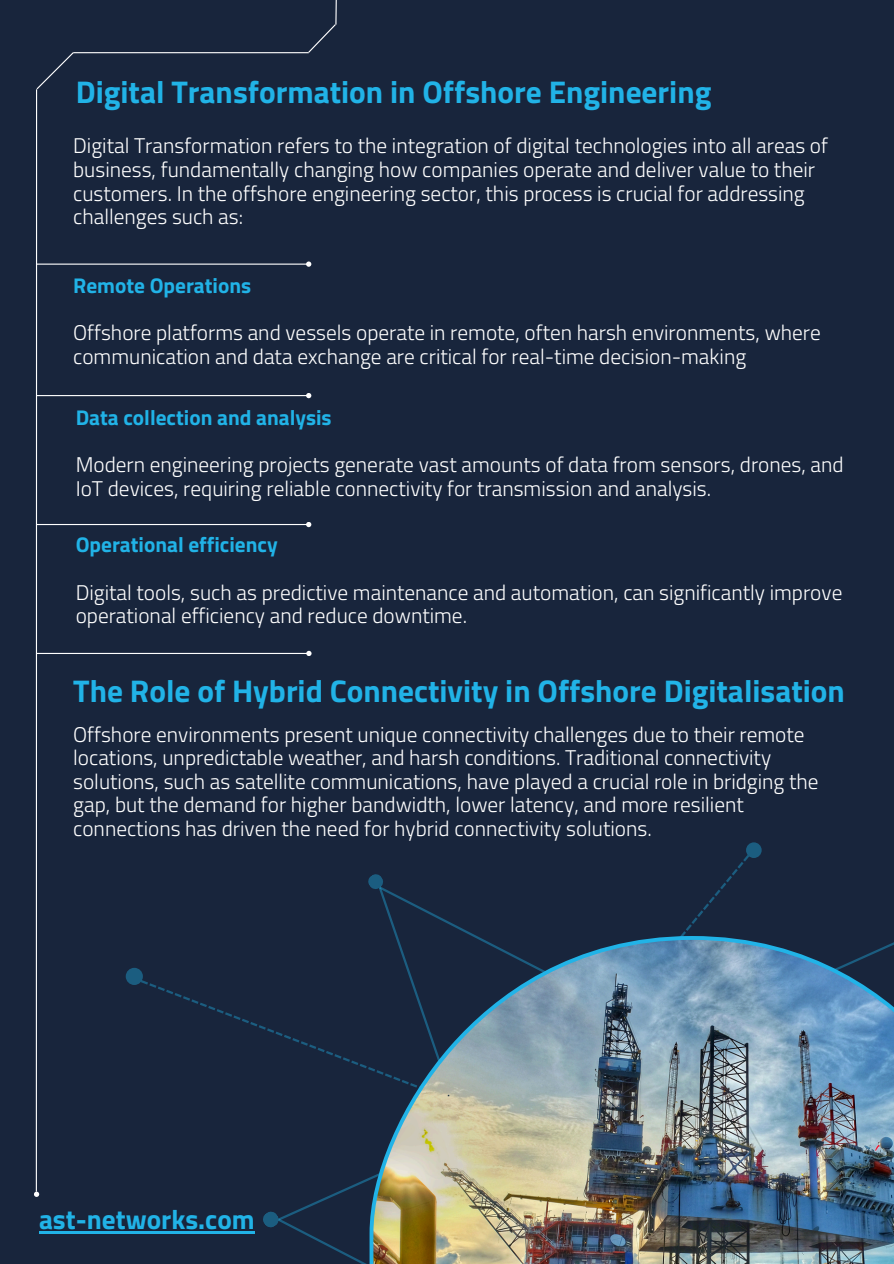
<style>
.page{position:relative;width:894px;height:1264px;background:#fff}
.page>*{position:absolute;margin:0;border:0;box-sizing:border-box;transform-origin:0 0}
.t1{font:700 31.35px "Titillium Web";color:#21b3e7}
.t2{font:700 27.3px "Titillium Web";color:#21b3e7}
.t3{font:300 21.3px/23.7px "Titillium Web";color:#fff}
.t4{font:700 21.3px "Titillium Web";color:#21b3e7}
</style>
<div class="page">
<div style="left:0;top:0;width:893px;height:1263px;background:#18253c"></div>
<hr style="left:36px;top:89px;width:1px;height:1102px;background:#fff">
<svg style="left:36px;top:52px;width:39px;height:38px"></svg>
<hr style="left:73px;top:52px;width:235px;height:1px;background:#fff">
<svg style="left:307px;top:0;width:30px;height:54px"></svg>
<svg style="left:34px;top:1191px;width:5px;height:5px"></svg>
<hr style="left:39px;top:1231px;width:216px;height:2px;background:#21b3e7">
<hr style="left:36px;top:263px;width:272px;height:2px;background:#fff">
<svg style="left:306px;top:261px;width:5px;height:6px"></svg>
<hr style="left:37px;top:395px;width:272px;height:1px;background:#fff">
<svg style="left:306px;top:393px;width:5px;height:5px"></svg>
<hr style="left:36px;top:524px;width:272px;height:1px;background:#fff">
<svg style="left:306px;top:522px;width:5px;height:5px"></svg>
<hr style="left:36px;top:653px;width:272px;height:1px;background:#fff">
<svg style="left:306px;top:650px;width:5px;height:6px"></svg>
<svg style="left:141px;top:980px;width:228px;height:254px"></svg>
<svg style="left:745px;top:842px;width:16px;height:16px"></svg>
<svg style="left:262px;top:1210px;width:107px;height:53px"></svg>
<div style="left:126px;top:967px;width:17px;height:18px;background:#1b5d80;border-radius:50%"></div>
<svg style="left:367px;top:874px;width:80px;height:207px"></svg>
<img style="left:369px;top:936px;width:524px;height:327px">
<h1 class="t1" style="left:76px;top:67px;width:637px">Digital Transformation in Offshore Engineering</h1>
<p class="t3" style="left:73px;top:133px;width:756px">Digital Transformation refers to the integration of digital technologies into all areas of business, fundamentally changing how companies operate and deliver value to their customers. In the offshore engineering sector, this process is crucial for addressing challenges such as:</p>
<h3 class="t4" style="left:73px;top:269px;width:179px">Remote Operations</h3>
<p class="t3" style="left:73px;top:320px;width:749px">Offshore platforms and vessels operate in remote, often harsh environments, where communication and data exchange are critical for real-time decision-making</p>
<h3 class="t4" style="left:76px;top:400px;width:257px">Data collection and analysis</h3>
<p class="t3" style="left:76px;top:452px;width:769px">Modern engineering projects generate vast amounts of data from sensors, drones, and<br>IoT devices, requiring reliable connectivity for transmission and analysis.</p>
<h1 class="t4" style="left:76px;top:528px;width:203px">Operational efficiency</h1>
<p class="t3" style="left:76px;top:580px;width:768px">Digital tools, such as predictive maintenance and automation, can significantly improve operational efficiency and reduce downtime.</p>
<p class="t1" style="left:73px;top:666px;width:772px">The Role of Hybrid Connectivity in Offshore Digitalisation</p>
<p class="t3" style="left:73px;top:721px;width:746px">Offshore environments present unique connectivity challenges due to their remote locations, unpredictable weather, and harsh conditions. Traditional connectivity solutions, such as satellite communications, have played a crucial role in bridging the gap, but the demand for higher bandwidth, lower latency, and more resilient connections has driven the need for hybrid connectivity solutions.</p>
<h3 class="t2" style="left:39px;top:1198px;width:217px">ast-networks.com</h3>
</div>
